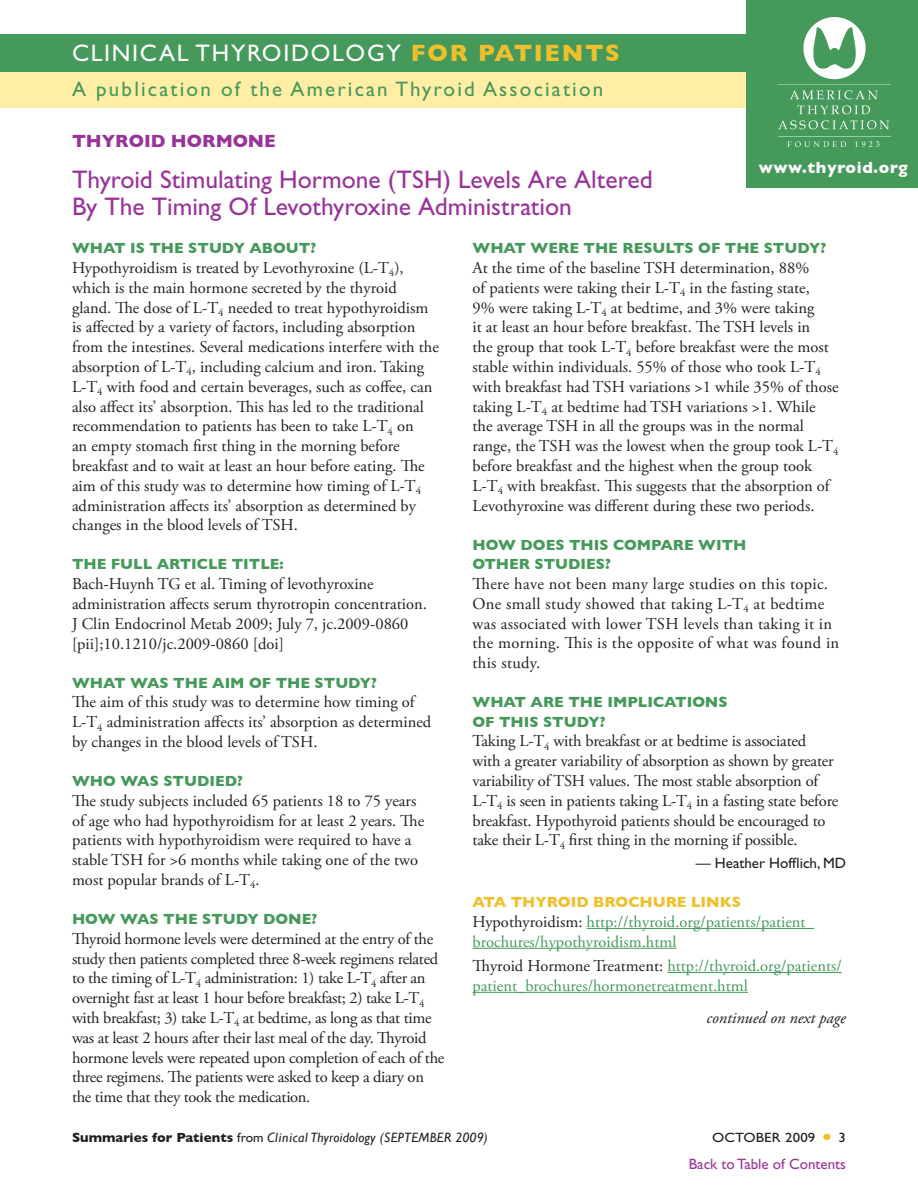
<style>
.page{position:relative;width:918px;height:1188px;background:#fff}
.page>*{position:absolute;margin:0;border:0;box-sizing:border-box;transform-origin:0 0}
.t1{font:25.5px/27px "Gill Sans Std";color:#939}
.t2{font:24px "Gill Sans Std";letter-spacing:.07em;color:#fff}
.t3{font:21px "Gill Sans Std";letter-spacing:.105em;color:#45995b}
.Topic_Header{font:700 18px "Gill Sans";color:#939}
.body_serif{font:16.5px/19.8px "Adobe Garamond Pro";color:#231f20}
.body_serif-2{font:16.5px/19.8px "Adobe Garamond Pro";letter-spacing:-.02em;color:#231f20}
.body_serif-3{font:16.5px/19.8px "Adobe Garamond Pro";letter-spacing:.02em;color:#231f20}
.body_links{font:16.5px/19.8px "Adobe Garamond Pro";color:#45995b}
.body_continued_on{font:italic 16.5px "Adobe Garamond Pro";color:#231f20}
.t4{font:700 16.5px "Gill Sans";letter-spacing:.04em;color:#fff}
.question{font:700 15px/19.5px "Gill Sans";color:#45995b}
.question_links{font:700 15px "Gill Sans";color:#efc02d}
.t5{font:15px "Gill Sans Std";color:#939}
.body_editor_name{font:15px "Gill Sans Std";color:#231f20}
.t6{font:italic 13.5px "Gill Sans";letter-spacing:.02em;color:#231f20}
.t7{font:13.5px "Gill Sans Std";letter-spacing:.01em;color:#231f20;scale:1.1 1}
.s1{font-family:"Gill Sans";font-weight:700;color:#efc02d}
.s2{color:#231f20}
.s3{font-weight:700;font-style:normal}
.s4{font-family:"Gill Sans Std";font-style:normal}
</style>
<div class="page">
<hr style="left:587px;top:928px;width:227px;height:1px;background:#45995b">
<hr style="left:472px;top:948px;width:205px;height:1px;background:#45995b">
<hr style="left:667px;top:972px;width:175px;height:1px;background:#45995b">
<hr style="left:472px;top:992px;width:276px;height:1px;background:#45995b">
<div style="left:0;top:70px;width:918px;height:38px;background:#ffeea4"></div>
<div style="left:0;top:35px;width:918px;height:37px;background:#45995b"></div>
<div style="left:747px;top:0;width:171px;height:188px;background:#45995b"></div>
<img style="left:778px;top:18px;width:112px;height:129px">
<p class="t2" style="left:72px;top:40px;width:550px">CLINICAL THYROIDOLOGY <span class="s1">FOR PATIENTS</span></p>
<p class="t3" style="left:72px;top:77px;width:533px">A publication of the American Thyroid Association</p>
<p class="Topic_Header" style="left:72px;top:131px;width:205px">THYROID HORMONE</p>
<p class="t1" style="left:72px;top:166px;width:582px">Thyroid Stimulating Hormone (TSH) Levels Are Altered<br>By The Timing Of Levothyroxine Administration</p>
<p class="question" style="left:472px;top:238px;width:355px">WHAT WERE THE RESULTS OF THE STUDY?</p>
<p class="body_serif" style="left:472px;top:259px;width:368px">At the time of the baseline TSH determination, 88%<br>of patients were taking their L-T<sub>4</sub> in the fasting state,<br>9% were taking L-T<sub>4</sub> at bedtime, and 3% were taking<br>it at least an hour before breakfast. The TSH levels in<br>the group that took L-T<sub>4</sub> before breakfast were the most stable within individuals. 55% of those who took L-T<sub>4 </sub>with breakfast had TSH variations &gt;1 while 35% of those taking L-T<sub>4</sub> at bedtime had TSH variations &gt;1. While the average TSH in all the groups was in the normal range, the TSH was the lowest when the group took L-T<sub>4 </sub>before breakfast and the highest when the group took L-T<sub>4</sub> with breakfast. This suggests that the absorption of Levothyroxine was different during these two periods.</p>
<p class="question" style="left:472px;top:535px;width:276px">HOW DOES THIS COMPARE WITH<br>OTHER STUDIES?</p>
<p class="body_serif-3" style="left:472px;top:574px;width:368px">There have not been many large studies on this topic.<br>One small study showed that taking L-T<sub>4</sub> at bedtime was associated with lower TSH levels than taking it in the morning. This is the opposite of what was found in this study.</p>
<p class="question" style="left:472px;top:692px;width:257px">WHAT ARE THE IMPLICATIONS<br>OF THIS STUDY?</p>
<p class="body_serif" style="left:472px;top:732px;width:367px">Taking L-T<sub>4</sub> with breakfast or at bedtime is associated with a greater variability of absorption as shown by greater variability of TSH values. The most stable absorption of L-T<sub>4</sub> is seen in patients taking L-T<sub>4</sub> in a fasting state before breakfast. Hypothyroid patients should be encouraged to take their L-T<sub>4</sub> first thing in the morning if possible.</p>
<p class="body_editor_name" style="left:696px;top:854px;width:152px">— Heather Hofflich, MD</p>
<p class="question_links" style="left:472px;top:893px;width:270px">ATA THYROID BROCHURE LINKS</p>
<p class="body_links" style="left:472px;top:912px;width:343px"><span class="s2">Hypothyroidism:</span> http://thyroid.org/patients/patient_ brochures/hypothyroidism.html</p>
<p class="body_links" style="left:472px;top:956px;width:371px"><span class="s2">Thyroid Hormone Treatment:</span> http://thyroid.org/patients/ patient_brochures/hormonetreatment.html</p>
<p class="t4" style="left:759px;top:158px;width:150px">www.thyroid.org</p>
<p class="question" style="left:72px;top:238px;width:246px">WHAT IS THE STUDY ABOUT?</p>
<p class="body_serif" style="left:72px;top:259px;width:368px">Hypothyroidism is treated by Levothyroxine (L-T<sub>4</sub>), which is the main hormone secreted by the thyroid<br>gland. The dose of L-T<sub>4</sub> needed to treat hypothyroidism is affected by a variety of factors, including absorption from the intestines. Several medications interfere with the absorption of L-T<sub>4</sub>, including calcium and iron. Taking L-T<sub>4</sub> with food and certain beverages, such as coffee, can also affect its’ absorption. This has led to the traditional recommendation to patients has been to take L-T<sub>4</sub> on<br>an empty stomach first thing in the morning before breakfast and to wait at least an hour before eating. The aim of this study was to determine how timing of L-T<sub>4 </sub>administration affects its’ absorption as determined by changes in the blood levels of TSH.</p>
<p class="question" style="left:72px;top:555px;width:213px">THE FULL ARTICLE TITLE:</p>
<p class="body_serif" style="left:72px;top:575px;width:354px">Bach-Huynh TG et al. Timing of levothyroxine administration affects serum thyrotropin concentration.<br>J Clin Endocrinol Metab 2009; July 7, jc.2009-0860 [pii];10.1210/jc.2009-0860 [doi]</p>
<p class="question" style="left:72px;top:673px;width:307px">WHAT WAS THE AIM OF THE STUDY?</p>
<p class="body_serif" style="left:72px;top:693px;width:361px">The aim of this study was to determine how timing of<br>L-T<sub>4</sub> administration affects its’ absorption as determined by changes in the blood levels of TSH.</p>
<p class="question" style="left:72px;top:771px;width:172px">WHO WAS STUDIED?</p>
<p class="body_serif" style="left:72px;top:791px;width:354px">The study subjects included 65 patients 18 to 75 years of age who had hypothyroidism for at least 2 years. The patients with hypothyroidism were required to have a stable TSH for &gt;6 months while taking one of the two most popular brands of L-T<sub>4</sub>.</p>
<p class="question" style="left:72px;top:909px;width:247px">HOW WAS THE STUDY DONE?</p>
<p class="body_serif-2" style="left:72px;top:929px;width:374px">Thyroid hormone levels were determined at the entry of the study then patients completed three 8-week regimens related to the timing of L-T<sub>4</sub> administration: 1) take L-T<sub>4</sub> after an overnight fast at least 1 hour before breakfast; 2) take L-T<sub>4 </sub>with breakfast; 3) take L-T<sub>4</sub> at bedtime, as long as that time was at least 2 hours after their last meal of the day. Thyroid hormone levels were repeated upon completion of each of the three regimens. The patients were asked to keep a diary on the time that they took the medication.</p>
<p class="body_continued_on" style="left:707px;top:1008px;width:141px">continued on next page</p>
<p class="t6" style="left:72px;top:1130px;width:417px"><span class="s3">Summaries for Patients</span> <span class="s4">from</span> Clinical Thyroidology (SEPTEMBER 2009)</p>
<p class="t7" style="left:712px;top:1130px;width:95px">OCTOBER 2009</p>
<p class="t7" style="left:839px;top:1130px;width:8px">3</p>
<p class="t5" style="left:689px;top:1155px;width:159px">Back to Table of Contents</p>
</div>
